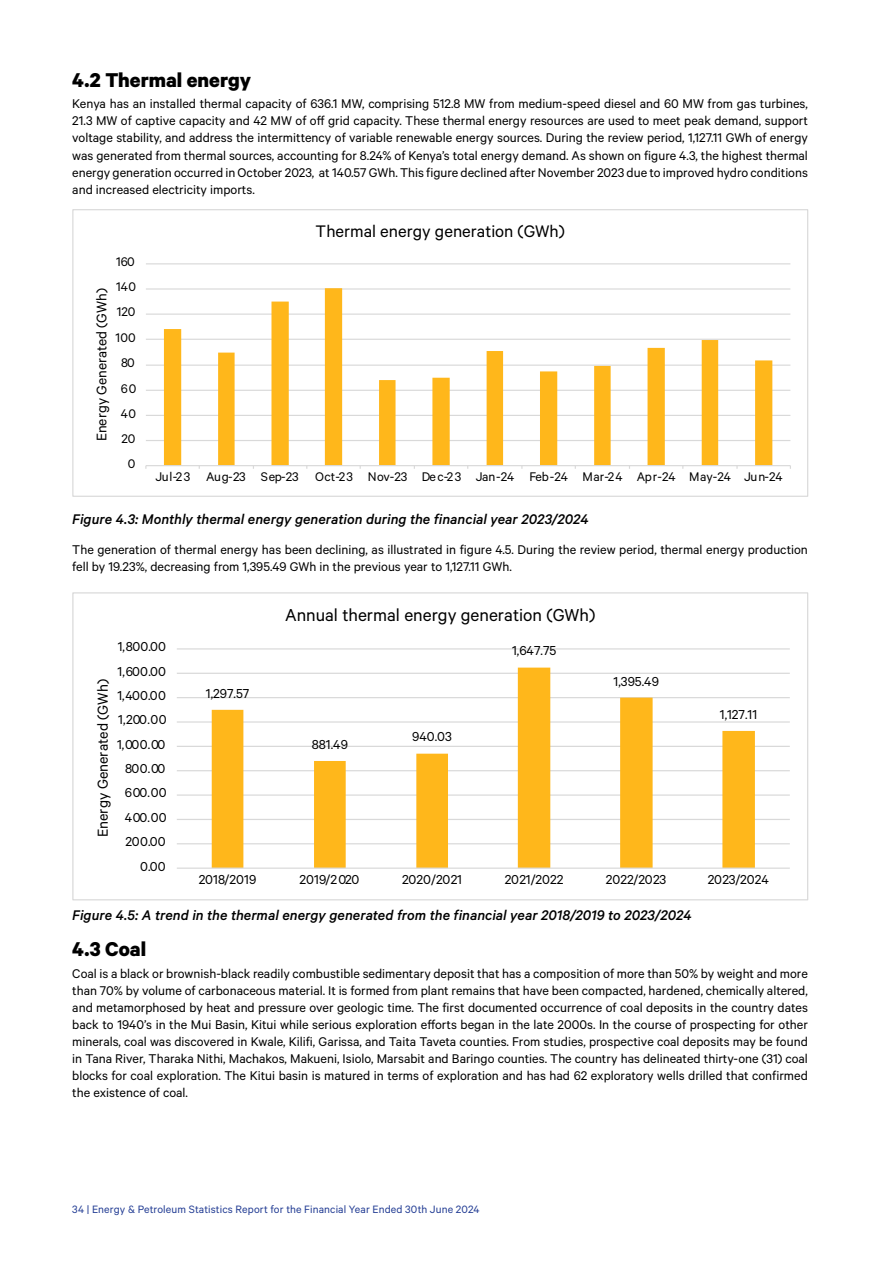
<style>
.page{position:relative;width:893px;height:1263px;background:#fff}
.page>*{position:absolute;margin:0;border:0;box-sizing:border-box;transform-origin:0 0}
.t1{font:700 22.5px "Calibre";color:#000}
.t2{font:19.5px "Calibre";color:#000}
.t3{font:18.9px "Calibre";color:#000}
.t4{font:16.2px "Calibre";color:#000}
.t5{font:italic 500 15.75px "Calibre";color:#000}
.t6{font:15.75px "Calibre";color:#000}
.t7{font:14.55px "Calibre";color:#000}
.t8{font:14.25px/17.1px "Calibre";color:#000;text-align:justify}
.t9{font:14.1px "Calibre";letter-spacing:-.005em;color:#000}
.t10{font:12px "Calibre";letter-spacing:.01em;color:#233d94}
</style>
<div class="page">
<hr style="left:177px;top:843px;width:613px;height:1px;background:#d9d9d9">
<hr style="left:177px;top:819px;width:613px;height:1px;background:#d9d9d9">
<hr style="left:177px;top:794px;width:613px;height:2px;background:#d9d9d9">
<hr style="left:177px;top:770px;width:613px;height:1px;background:#d9d9d9">
<hr style="left:177px;top:746px;width:613px;height:1px;background:#d9d9d9">
<hr style="left:177px;top:721px;width:613px;height:2px;background:#d9d9d9">
<hr style="left:177px;top:697px;width:613px;height:1px;background:#d9d9d9">
<hr style="left:177px;top:673px;width:613px;height:1px;background:#d9d9d9">
<hr style="left:177px;top:648px;width:613px;height:1px;background:#d9d9d9">
<svg style="left:212px;top:668px;width:543px;height:199px"></svg>
<hr style="left:177px;top:867px;width:613px;height:2px;background:#d9d9d9">
<hr style="left:146px;top:440px;width:644px;height:1px;background:#d9d9d9">
<hr style="left:146px;top:415px;width:644px;height:1px;background:#d9d9d9">
<hr style="left:146px;top:390px;width:644px;height:1px;background:#d9d9d9">
<hr style="left:146px;top:365px;width:644px;height:1px;background:#d9d9d9">
<hr style="left:146px;top:339px;width:644px;height:1px;background:#d9d9d9">
<hr style="left:146px;top:313px;width:644px;height:2px;background:#d9d9d9">
<hr style="left:146px;top:288px;width:644px;height:2px;background:#d9d9d9">
<hr style="left:146px;top:263px;width:644px;height:1px;background:#d9d9d9">
<svg style="left:164px;top:288px;width:608px;height:177px"></svg>
<hr style="left:146px;top:465px;width:644px;height:1px;background:#d9d9d9">
<h1 class="t1" style="left:72px;top:66px;width:180px">4.2 Thermal energy</h1>
<p class="t8" style="left:72px;top:95px;width:737px">Kenya has an installed thermal capacity of 636.1 MW, comprising 512.8 MW from medium-speed diesel and 60 MW from gas turbines, 21.3 MW of captive capacity and 42 MW of off grid capacity. These thermal energy resources are used to meet peak demand, support voltage stability, and address the intermittency of variable renewable energy sources. During the review period, 1,127.11 GWh of energy was generated from thermal sources, accounting for 8.24% of Kenya’s total energy demand. As shown on figure 4.3, the highest thermal energy generation occurred in October 2023, at 140.57 GWh. This figure declined after November 2023 due to improved hydro conditions and increased electricity imports.</p>
<p class="t9" style="left:116px;top:254px;width:20px">160</p>
<p class="t9" style="left:116px;top:279px;width:22px">140</p>
<p class="t6" style="left:93px;top:441px;width:155px;rotate:-90deg">Energy Generated (GWh)</p>
<p class="t9" style="left:117px;top:304px;width:20px">120</p>
<p class="t9" style="left:116px;top:329px;width:22px">100</p>
<p class="t9" style="left:121px;top:354px;width:15px">80</p>
<p class="t9" style="left:121px;top:380px;width:17px">60</p>
<p class="t9" style="left:121px;top:405px;width:17px">40</p>
<p class="t9" style="left:121px;top:430px;width:15px">20</p>
<p class="t9" style="left:128px;top:455px;width:9px">0</p>
<h3 class="t3" style="left:316px;top:220px;width:251px">Thermal energy generation (GWh)</h3>
<p class="t9" style="left:155px;top:469px;width:629px">Jul-23 Aug-23 Sep-23 Oct-23 Nov-23 Dec-23 Jan-24 Feb-24 Mar-24 Apr-24 May-24 Jun-24</p>
<p class="t5" style="left:72px;top:510px;width:518px">Figure 4.3: Monthly thermal energy generation during the financial year 2023/2024</p>
<p class="t8" style="left:72px;top:541px;width:737px">The generation of thermal energy has been declining, as illustrated in figure 4.5. During the review period, thermal energy production fell by 19.23%, decreasing from 1,395.49 GWh in the previous year to 1,127.11 GWh.</p>
<p class="t7" style="left:118px;top:638px;width:50px">1,800.00</p>
<p class="t7" style="left:118px;top:663px;width:50px">1,600.00</p>
<p class="t4" style="left:93px;top:837px;width:160px;rotate:-90deg">Energy Generated (GWh)</p>
<p class="t7" style="left:117px;top:687px;width:50px">1,400.00</p>
<p class="t7" style="left:118px;top:711px;width:50px">1,200.00</p>
<p class="t7" style="left:117px;top:736px;width:50px">1,000.00</p>
<p class="t7" style="left:125px;top:760px;width:42px">800.00</p>
<p class="t7" style="left:125px;top:784px;width:43px">600.00</p>
<p class="t7" style="left:125px;top:809px;width:43px">400.00</p>
<p class="t7" style="left:125px;top:833px;width:42px">200.00</p>
<p class="t7" style="left:140px;top:857px;width:27px">0.00</p>
<h2 class="t2" style="left:285px;top:604px;width:312px">Annual thermal energy generation (GWh)</h2>
<p class="t7" style="left:206px;top:685px;width:45px">1,297.57</p>
<p class="t7" style="left:312px;top:736px;width:38px">881.49</p>
<p class="t7" style="left:412px;top:728px;width:41px">940.03</p>
<p class="t7" style="left:512px;top:642px;width:46px">1,647.75</p>
<p class="t7" style="left:614px;top:673px;width:47px">1,395.49</p>
<p class="t7" style="left:720px;top:706px;width:39px">1,127.11</p>
<p class="t7" style="left:199px;top:871px;width:59px">2018/2019</p>
<p class="t7" style="left:300px;top:871px;width:61px">2019/2020</p>
<p class="t7" style="left:402px;top:871px;width:61px">2020/2021</p>
<p class="t7" style="left:505px;top:871px;width:60px">2021/2022</p>
<p class="t7" style="left:606px;top:871px;width:62px">2022/2023</p>
<p class="t7" style="left:708px;top:871px;width:62px">2023/2024</p>
<p class="t5" style="left:72px;top:906px;width:621px">Figure 4.5: A trend in the thermal energy generated from the financial year 2018/2019 to 2023/2024</p>
<h1 class="t1" style="left:72px;top:936px;width:75px">4.3 Coal</h1>
<p class="t8" style="left:72px;top:964px;width:737px">Coal is a black or brownish-black readily combustible sedimentary deposit that has a composition of more than 50% by weight and more than 70% by volume of carbonaceous material. It is formed from plant remains that have been compacted, hardened, chemically altered, and metamorphosed by heat and pressure over geologic time. The first documented occurrence of coal deposits in the country dates back to 1940’s in the Mui Basin, Kitui while serious exploration efforts began in the late 2000s. In the course of prospecting for other minerals, coal was discovered in Kwale, Kilifi, Garissa, and Taita Taveta counties. From studies, prospective coal deposits may be found in Tana River, Tharaka Nithi, Machakos, Makueni, Isiolo, Marsabit and Baringo counties. The country has delineated thirty-one (31) coal blocks for coal exploration. The Kitui basin is matured in terms of exploration and has had 62 exploratory wells drilled that confirmed the existence of coal.</p>
<p class="t10" style="left:72px;top:1202px;width:409px">34 | Energy &amp; Petroleum Statistics Report for the Financial Year Ended 30th June 2024</p>
</div>
